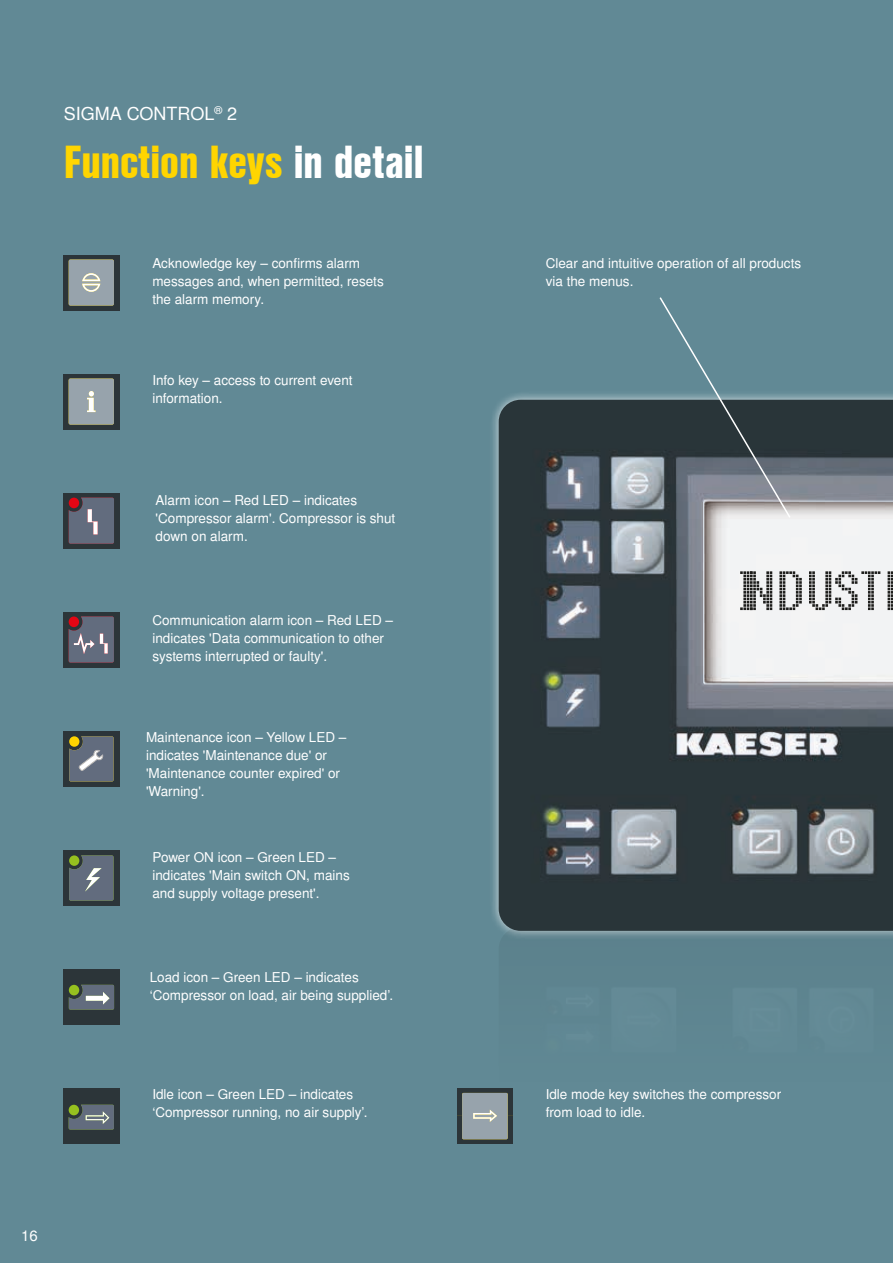
<style>
.page{position:relative;width:893px;height:1263px;background:#618995}
.page>*{position:absolute;margin:0;border:0;box-sizing:border-box;transform-origin:0 0}
.t1{font:52.5px "Sigma Control 2";color:#1d1d1b}
.t2{font:45px "Nimbus San L Bla Con";color:#ffd500}
.t3{font:18px "Nimbus San L";color:#fff}
.t4{font:15px "Nimbus San L";color:#fff}
.t5{font:13.5px/18px "Nimbus San L";color:#fff}
.s1{color:#fff}
</style>
<div class="page">
<div style="left:489px;top:390px;width:404px;height:551px;background:#fff;opacity:.75"></div>
<img style="left:499px;top:400px;width:394px;height:527px">
<div style="left:499px;top:927px;width:394px;height:336px;background:#618995"></div>
<svg style="left:64px;top:493px;width:55px;height:56px;background:#5a5a66"></svg>
<svg style="left:64px;top:612px;width:55px;height:56px;background:#5d5c68"></svg>
<svg style="left:64px;top:731px;width:55px;height:56px;background:#5b6265"></svg>
<svg style="left:64px;top:850px;width:55px;height:56px;background:#566065"></svg>
<svg style="left:64px;top:374px;width:55px;height:55px;background:#7b8589"></svg>
<svg style="left:64px;top:255px;width:55px;height:55px;background:#7d8689"></svg>
<svg style="left:64px;top:969px;width:55px;height:56px;background:#465152"></svg>
<svg style="left:64px;top:1089px;width:55px;height:55px;background:#444f4f"></svg>
<svg style="left:457px;top:1089px;width:55px;height:55px;background:#7c868a"></svg>
<svg style="left:658px;top:296px;width:134px;height:223px;background:#5d747d"></svg>
<h3 class="t3" style="left:64px;top:103px;width:175px">SIGMA CONTROL<sup>®</sup> 2</h3>
<h2 class="t2" style="left:64px;top:128px;width:361px">Function keys <span class="s1">in detail</span></h2>
<p class="t5" style="left:152px;top:255px;width:233px">Acknowledge key – confirms alarm messages and, when permitted, resets the alarm memory.</p>
<p class="t5" style="left:152px;top:372px;width:202px">Info key – access to current event information.</p>
<p class="t5" style="left:156px;top:492px;width:241px">Alarm icon – Red LED – indicates 'Compressor alarm'. Compressor is shut down on alarm.</p>
<p class="t5" style="left:152px;top:612px;width:242px">Communication alarm icon – Red LED – indicates 'Data communication to other systems interrupted or faulty'.</p>
<p class="t5" style="left:146px;top:729px;width:202px">Maintenance icon – Yellow LED – indicates 'Maintenance due' or 'Maintenance counter expired' or 'Warning'.</p>
<p class="t5" style="left:152px;top:849px;width:199px">Power ON icon – Green LED – indicates 'Main switch ON, mains and supply voltage present'.</p>
<p class="t5" style="left:150px;top:969px;width:245px">Load icon – Green LED – indicates ‘Compressor on load, air being supplied’.</p>
<p class="t5" style="left:546px;top:255px;width:257px">Clear and intuitive operation of all products via the menus.</p>
<h1 class="t1" style="left:737px;top:561px;width:149px">INDUST</h1>
<p class="t5" style="left:152px;top:1086px;width:217px">Idle icon – Green LED – indicates ‘Compressor running, no air supply’.</p>
<p class="t5" style="left:546px;top:1086px;width:237px">Idle mode key switches the compressor from load to idle.</p>
<p class="t4" style="left:21px;top:1226px;width:18px">16</p>
</div>
